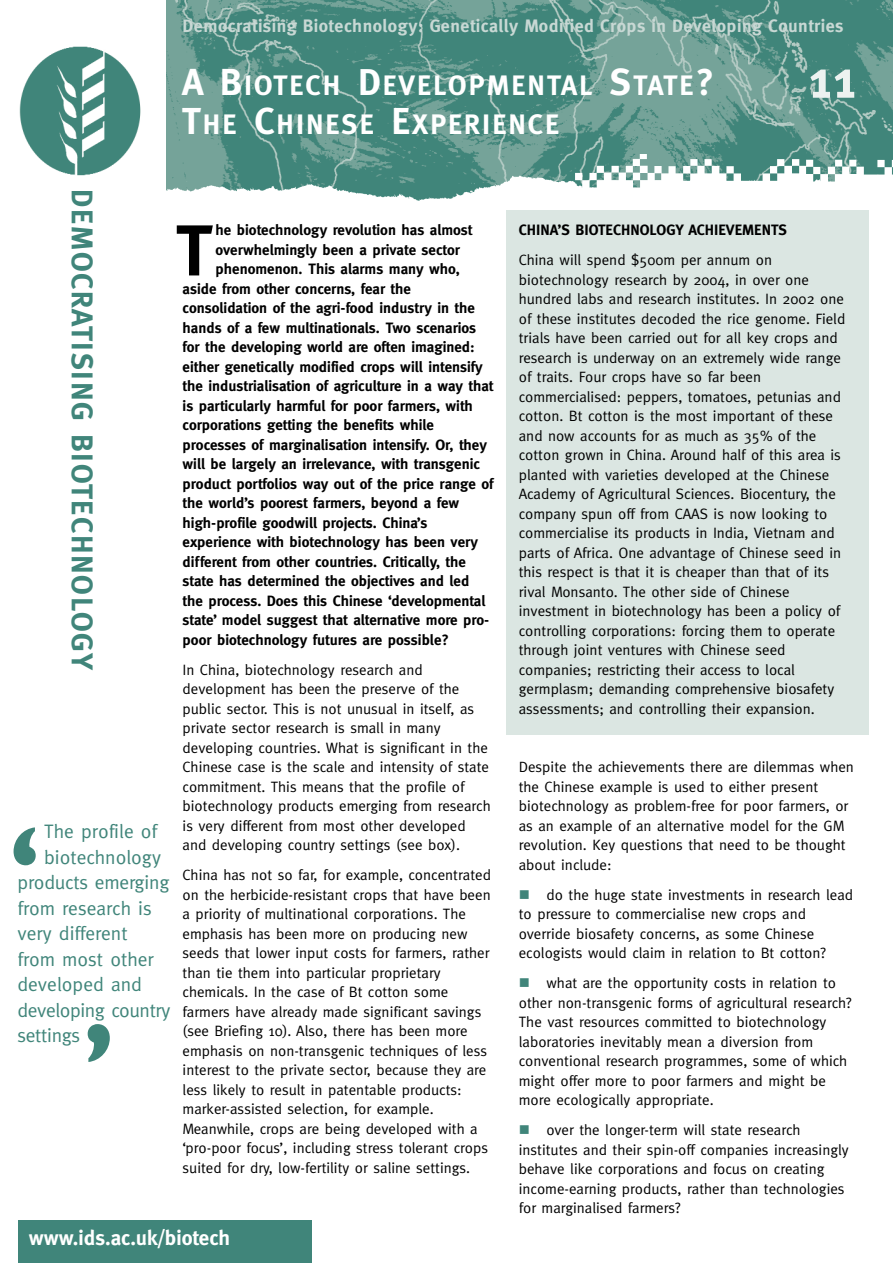
<style>
.page{position:relative;width:893px;height:1263px;background:#fff}
.page>*{position:absolute;margin:0;border:0;box-sizing:border-box;transform-origin:0 0}
.t1{font:700 121.5px "Gill Sans";color:#40857a}
.t2{font:700 72px "Meta";color:#000}
.t3{font:700 54px "Meta";color:#edf2f0}
.t4{font:700 30px "Meta";letter-spacing:.055em;color:#40857a}
.t5{font:700 28.2px/39px "Meta";letter-spacing:.07em;color:#fff}
.t6{font:700 21px "Meta";color:#fff}
.t7{font:19.5px "Meta";color:#40857a}
.t8{font:19.5px "Meta";letter-spacing:-.02em;color:#40857a}
.t9{font:700 18px "Meta";letter-spacing:.025em;color:#c8d8d4}
.t10{font:15px/19.5px "Meta";color:#000}
.t11{font:700 15px "Meta";color:#000}
.s1{font-size:37.5px}
</style>
<div class="page">
<img style="left:167px;top:0;width:725px;height:169px">
<img style="left:166px;top:169px;width:703px;height:56px">
<img style="left:568px;top:155px;width:324px;height:48px">
<div style="left:18px;top:1220px;width:293px;height:43px;background:#40857a"></div>
<div style="left:506px;top:210px;width:362px;height:525px;background:#dbe6e2"></div>
<div style="left:181px;top:222px;width:315px;height:979px;background:#fff"></div>
<img style="left:19px;top:46px;width:122px;height:130px">
<p class="t9" style="left:183px;top:20px;width:662px">Democratising Biotechnology: Genetically Modified Crops in Developing Countries</p>
<h3 class="t5" style="left:182px;top:69px;width:533px"><span class="s1">A B</span>IOTECH <span class="s1">D</span>EVELOPMENTAL <span class="s1">S</span>TATE<span class="s1">?<br>T</span>HE <span class="s1">C</span>HINESE <span class="s1">E</span>XPERIENCE</h3>
<h3 class="t3" style="left:807px;top:59px;width:50px">11</h3>
<h3 class="t4" style="left:93px;top:189px;width:483px;rotate:90deg">DEMOCRATISING BIOTECHNOLOGY</h3>
<p class="t11" style="left:215px;top:225px;width:258px">he biotechnology revolution has almost</p>
<p class="t11" style="left:215px;top:244px;width:246px">overwhelmingly been a private sector</p>
<p class="t11" style="left:215px;top:264px;width:246px">phenomenon. This alarms many who,</p>
<p class="t11" style="left:183px;top:283px;width:230px">aside from other concerns, fear the</p>
<p class="t11" style="left:183px;top:303px;width:294px">consolidation of the agri-food industry in the</p>
<p class="t11" style="left:183px;top:322px;width:295px">hands of a few multinationals. Two scenarios</p>
<p class="t11" style="left:183px;top:342px;width:294px">for the developing world are often imagined:</p>
<p class="t11" style="left:183px;top:361px;width:301px">either genetically modified crops will intensify</p>
<p class="t11" style="left:183px;top:381px;width:312px">the industrialisation of agriculture in a way that</p>
<p class="t11" style="left:183px;top:400px;width:292px">is particularly harmful for poor farmers, with</p>
<p class="t11" style="left:183px;top:420px;width:253px">corporations getting the benefits while</p>
<p class="t11" style="left:183px;top:439px;width:306px">processes of marginalisation intensify. Or, they</p>
<p class="t11" style="left:183px;top:459px;width:299px">will be largely an irrelevance, with transgenic</p>
<p class="t11" style="left:183px;top:478px;width:312px">product portfolios way out of the price range of</p>
<p class="t11" style="left:183px;top:498px;width:278px">the world’s poorest farmers, beyond a few</p>
<p class="t11" style="left:183px;top:517px;width:246px">high-profile goodwill projects. China’s</p>
<p class="t11" style="left:183px;top:537px;width:297px">experience with biotechnology has been very</p>
<p class="t11" style="left:183px;top:556px;width:285px">different from other countries. Critically, the</p>
<p class="t11" style="left:183px;top:576px;width:288px">state has determined the objectives and led</p>
<p class="t11" style="left:183px;top:595px;width:304px">the process. Does this Chinese ‘developmental</p>
<p class="t11" style="left:183px;top:615px;width:308px">state’ model suggest that alternative more pro-</p>
<p class="t11" style="left:183px;top:634px;width:268px">poor biotechnology futures are possible?</p>
<p class="t10" style="left:183px;top:662px;width:309px">In China, biotechnology research and development has been the preserve of the public sector. This is not unusual in itself, as private sector research is small in many developing countries. What is significant in the Chinese case is the scale and intensity of state commitment. This means that the profile of biotechnology products emerging from research is very different from most other developed and developing country settings (see box).</p>
<p class="t10" style="left:183px;top:867px;width:310px">China has not so far, for example, concentrated on the herbicide-resistant crops that have been a priority of multinational corporations. The emphasis has been more on producing new seeds that lower input costs for farmers, rather than tie them into particular proprietary chemicals. In the case of Bt cotton some farmers have already made significant savings (see Briefing 10). Also, there has been more emphasis on non-transgenic techniques of less interest to the private sector, because they are less likely to result in patentable products: marker-assisted selection, for example.<br>Meanwhile, crops are being developed with a ‘pro-poor focus’, including stress tolerant crops suited for dry, low-fertility or saline settings.</p>
<h2 class="t2" style="left:176px;top:224px;width:37px">T</h2>
<h3 class="t7" style="left:44px;top:824px;width:115px">The profile of</h3>
<h3 class="t7" style="left:44px;top:850px;width:119px">biotechnology</h3>
<h3 class="t7" style="left:17px;top:875px;width:154px">products emerging</h3>
<h3 class="t7" style="left:17px;top:901px;width:136px">from research is</h3>
<h3 class="t7" style="left:17px;top:926px;width:112px">very different</h3>
<h3 class="t7" style="left:17px;top:952px;width:138px">from most other</h3>
<h3 class="t7" style="left:17px;top:977px;width:126px">developed and</h3>
<h3 class="t8" style="left:17px;top:1003px;width:154px">developing country</h3>
<h3 class="t7" style="left:17px;top:1028px;width:64px">settings</h3>
<h1 class="t1" style="left:8px;top:828px;width:34px">‘</h1>
<h1 class="t1" style="left:82px;top:1025px;width:34px">’</h1>
<h3 class="t6" style="left:29px;top:1230px;width:203px">www.ids.ac.uk/biotech</h3>
<p class="t11" style="left:519px;top:225px;width:270px">CHINA’S BIOTECHNOLOGY ACHIEVEMENTS</p>
<p class="t10" style="left:519px;top:252px;width:328px">China will spend $500m per annum on biotechnology research by 2004, in over one hundred labs and research institutes. In 2002 one of these institutes decoded the rice genome. Field trials have been carried out for all key crops and research is underway on an extremely wide range of traits. Four crops have so far been commercialised: peppers, tomatoes, petunias and cotton. Bt cotton is the most important of these and now accounts for as much as 35% of the cotton grown in China. Around half of this area is planted with varieties developed at the Chinese Academy of Agricultural Sciences. Biocentury, the company spun off from CAAS is now looking to commercialise its products in India, Vietnam and parts of Africa. One advantage of Chinese seed in this respect is that it is cheaper than that of its rival Monsanto. The other side of Chinese investment in biotechnology has been a policy of controlling corporations: forcing them to operate through joint ventures with Chinese seed companies; restricting their access to local germplasm; demanding comprehensive biosafety assessments; and controlling their expansion.</p>
<p class="t10" style="left:519px;top:759px;width:336px">Despite the achievements there are dilemmas when the Chinese example is used to either present biotechnology as problem-free for poor farmers, or as an example of an alternative model for the GM revolution. Key questions that need to be thought about include:</p>
<p class="t10" style="left:519px;top:887px;width:336px;text-indent:28px">do the huge state investments in research lead to pressure to commercialise new crops and override biosafety concerns, as some Chinese ecologists would claim in relation to Bt cotton?</p>
<p class="t10" style="left:519px;top:975px;width:334px;text-indent:28px">what are the opportunity costs in relation to other non-transgenic forms of agricultural research?<br>The vast resources committed to biotechnology laboratories inevitably mean a diversion from conventional research programmes, some of which might offer more to poor farmers and might be more ecologically appropriate.</p>
<p class="t10" style="left:519px;top:1122px;width:331px;text-indent:28px">over the longer-term will state research institutes and their spin-off companies increasingly behave like corporations and focus on creating income-earning products, rather than technologies for marginalised farmers?</p>
</div>
